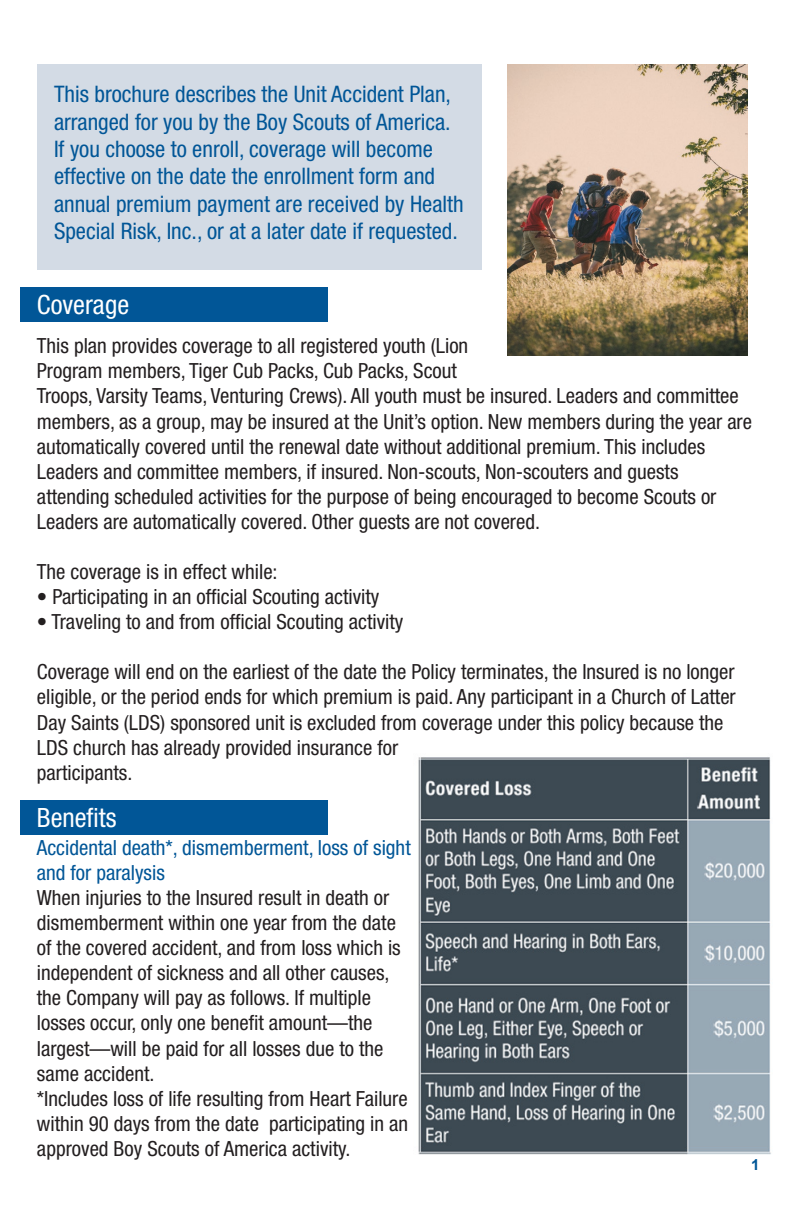
<style>
.page{position:relative;width:792px;height:1224px;background:#fff}
.page>*{position:absolute;margin:0;border:0;box-sizing:border-box;transform-origin:0 0}
.t1{font:condensed 26.6px "Helvetica Neue LT Std";color:#fff}
.t2{font:condensed 22.8px/27.4px "Helvetica Neue LT Std";color:#015697}
.t3{font:condensed 20.8px/25px "Helvetica Neue LT Std";color:#231f20}
.t4{font:condensed 20.8px/25px "Helvetica Neue LT Std";color:#015697}
.t5{font:700 15.2px "Arial";color:#015697}
</style>
<div class="page">
<div style="left:37px;top:65px;width:445px;height:205px;background:#d3dbe5"></div>
<img style="left:508px;top:65px;width:239px;height:290px">
<div style="left:20px;top:287px;width:308px;height:34px;background:#015697"></div>
<div style="left:20px;top:800px;width:308px;height:34px;background:#015697"></div>
<img style="left:418px;top:757px;width:353px;height:397px">
<p class="t2" style="left:54px;top:80px;width:411px">This brochure describes the Unit Accident Plan, arranged for you by the Boy Scouts of America.<br>If you choose to enroll, coverage will become effective on the date the enrollment form and annual premium payment are received by Health Special Risk, Inc., or at a later date if requested.</p>
<p class="t1" style="left:37px;top:289px;width:94px">Coverage</p>
<p class="t3" style="left:37px;top:333px;width:717px">This plan provides coverage to all registered youth (Lion<br>Program members, Tiger Cub Packs, Cub Packs, Scout<br>Troops, Varsity Teams, Venturing Crews). All youth must be insured. Leaders and committee members, as a group, may be insured at the Unit’s option. New members during the year are automatically covered until the renewal date without additional premium. This includes Leaders and committee members, if insured. Non-scouts, Non-scouters and guests attending scheduled activities for the purpose of being encouraged to become Scouts or Leaders are automatically covered. Other guests are not covered.</p>
<p class="t3" style="left:37px;top:559px;width:242px">The coverage is in effect while:</p>
<p class="t3" style="left:37px;top:584px;width:344px">• Participating in an official Scouting activity</p>
<p class="t3" style="left:37px;top:609px;width:368px">• Traveling to and from official Scouting activity</p>
<p class="t3" style="left:37px;top:659px;width:700px">Coverage will end on the earliest of the date the Policy terminates, the Insured is no longer eligible, or the period ends for which premium is paid. Any participant in a Church of Latter Day Saints (LDS) sponsored unit is excluded from coverage under this policy because the LDS church has already provided insurance for<br>participants.</p>
<p class="t1" style="left:37px;top:802px;width:81px">Benefits</p>
<p class="t4" style="left:37px;top:835px;width:375px">Accidental death*, dismemberment, loss of sight and for paralysis</p>
<p class="t3" style="left:37px;top:885px;width:373px">When injuries to the Insured result in death or dismemberment within one year from the date of the covered accident, and from loss which is independent of sickness and all other causes, the Company will pay as follows. If multiple losses occur, only one benefit amount—the largest—will be paid for all losses due to the same accident.<br>*Includes loss of life resulting from Heart Failure within 90 days from the date participating in an approved Boy Scouts of America activity.</p>
<p class="t5" style="left:751px;top:1155px;width:10px">1</p>
</div>
